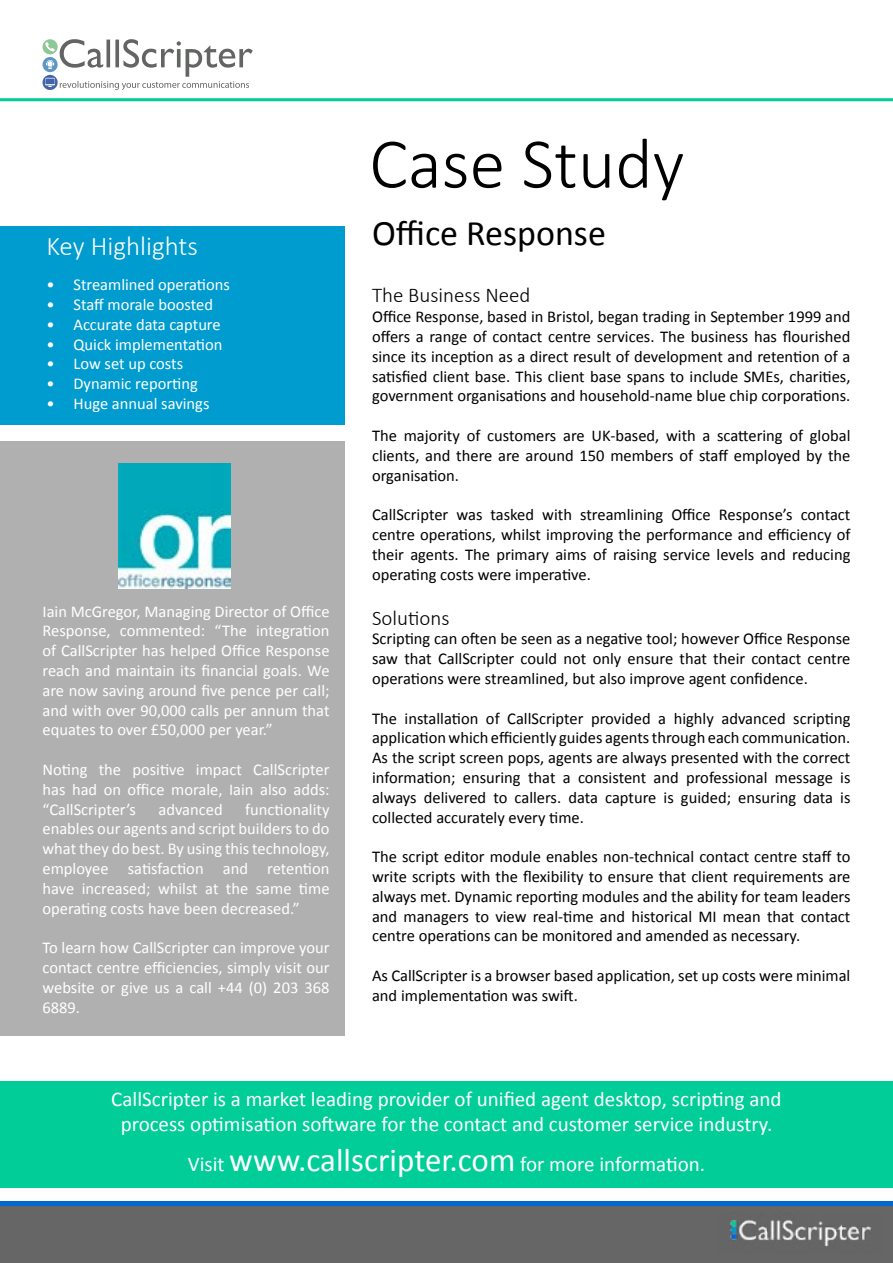
<style>
.page{position:relative;width:893px;height:1263px;background:#fff}
.page>*{position:absolute;margin:0;border:0;box-sizing:border-box;transform-origin:0 0}
.t1{font:300 72px "Calibri";color:#000}
.t2{font:36px "Calibri";color:#000}
.t3{font:300 27px "Calibri";color:#fff}
.t4{font:21px/25.2px "Calibri";color:#fff;text-align:center}
.t5{font:300 21px "Calibri";color:#000}
.t6{font:16.5px/19.8px "Calibri";color:#000;text-align:justify}
.t7{font:16.5px/19.8px "Calibri";color:#fff;text-align:justify}
.s1{font-size:33px}
</style>
<div class="page">
<div style="left:0;top:1206px;width:893px;height:57px;background:#666"></div>
<img style="left:730px;top:1220px;width:141px;height:26px">
<hr style="left:0;top:1202px;width:893px;height:4px;background:#0066d0">
<div style="left:0;top:1081px;width:893px;height:106px;background:#00cd98"></div>
<div style="left:0;top:441px;width:344px;height:594px;background:#b0b0b0"></div>
<div style="left:0;top:227px;width:344px;height:197px;background:#009bcf"></div>
<hr style="left:0;top:98px;width:893px;height:3px;background:#00cd98">
<img style="left:118px;top:463px;width:113px;height:125px">
<svg style="left:43px;top:39px;width:210px;height:51px"></svg>
<h3 class="t3" style="left:46px;top:230px;width:153px">Key Highlights</h3>
<p class="t7" style="left:46px;top:275px;width:185px">• Streamlined operations</p>
<p class="t7" style="left:46px;top:295px;width:168px">• Staff morale boosted</p>
<p class="t7" style="left:46px;top:314px;width:176px">• Accurate data capture</p>
<p class="t7" style="left:46px;top:334px;width:177px">• Quick implementation</p>
<p class="t7" style="left:46px;top:354px;width:138px">• Low set up costs</p>
<p class="t7" style="left:46px;top:374px;width:153px">• Dynamic reporting</p>
<p class="t7" style="left:46px;top:394px;width:165px">• Huge annual savings</p>
<p class="t7" style="left:43px;top:601px;width:289px">Iain McGregor, Managing Director of Office Response, commented: “The integration of CallScripter has helped Office Response reach and maintain its financial goals. We are now saving around five pence per call; and with over 90,000 calls per annum that equates to over £50,000 per year.”</p>
<p class="t7" style="left:43px;top:760px;width:289px">Noting the positive impact CallScripter has had on office morale, Iain also adds: “CallScripter’s</p>
<p class="t7" style="left:43px;top:799px;width:289px;text-indent:203px">functionality enables our agents and script builders to do what they do best. By using this technology, employee satisfaction and retention have increased; whilst at the same time operating costs have been decreased.”</p>
<p class="t7" style="left:43px;top:938px;width:289px">To learn how CallScripter can improve your contact centre efficiencies, simply visit our website or give us a call +44 (0) 203 368<br>6889.</p>
<p class="t7" style="left:158px;top:799px;width:66px">advanced</p>
<h1 class="t1" style="left:369px;top:119px;width:317px">Case Study</h1>
<h2 class="t2" style="left:372px;top:210px;width:235px">Office Response</h2>
<p class="t5" style="left:372px;top:282px;width:160px">The Business Need</p>
<p class="t6" style="left:372px;top:307px;width:480px">Office Response, based in Bristol, began trading in September 1999 and offers a range of contact centre services. The business has flourished since its inception as a direct result of development and retention of a satisfied client base. This client base spans to include SMEs, charities, government organisations and household-name blue chip corporations.</p>
<p class="t6" style="left:372px;top:426px;width:480px">The majority of customers are UK-based, with a scattering of global clients, and there are around 150 members of staff employed by the organisation.</p>
<p class="t6" style="left:372px;top:505px;width:480px">CallScripter was tasked with streamlining Office Response’s contact centre operations, whilst improving the performance and efficiency of their agents. The primary aims of raising service levels and reducing operating costs were imperative.</p>
<p class="t5" style="left:372px;top:604px;width:79px">Solutions</p>
<p class="t6" style="left:372px;top:629px;width:480px">Scripting can often be seen as a negative tool; however Office Response saw that CallScripter could not only ensure that their contact centre operations were streamlined, but also improve agent confidence.</p>
<p class="t6" style="left:372px;top:708px;width:480px">The installation of CallScripter provided a highly advanced scripting application which efficiently guides agents through each communication.<br>As the script screen pops, agents are always presented with the correct information; ensuring that a consistent and professional message is always delivered to callers. data capture is guided; ensuring data is collected accurately every time.</p>
<p class="t6" style="left:372px;top:847px;width:480px">The script editor module enables non-technical contact centre staff to write scripts with the flexibility to ensure that client requirements are always met. Dynamic reporting modules and the ability for team leaders and managers to view real-time and historical MI mean that contact centre operations can be monitored and amended as necessary.</p>
<p class="t6" style="left:372px;top:966px;width:480px">As CallScripter is a browser based application, set up costs were minimal and implementation was swift.</p>
<p class="t4" style="left:111px;top:1086px;width:672px">CallScripter is a market leading provider of unified agent desktop, scripting and process optimisation software for the contact and customer service industry.</p>
<p class="t4" style="left:188px;top:1151px;width:519px">Visit <span class="s1">www.callscripter.com</span> for more information.</p>
</div>
